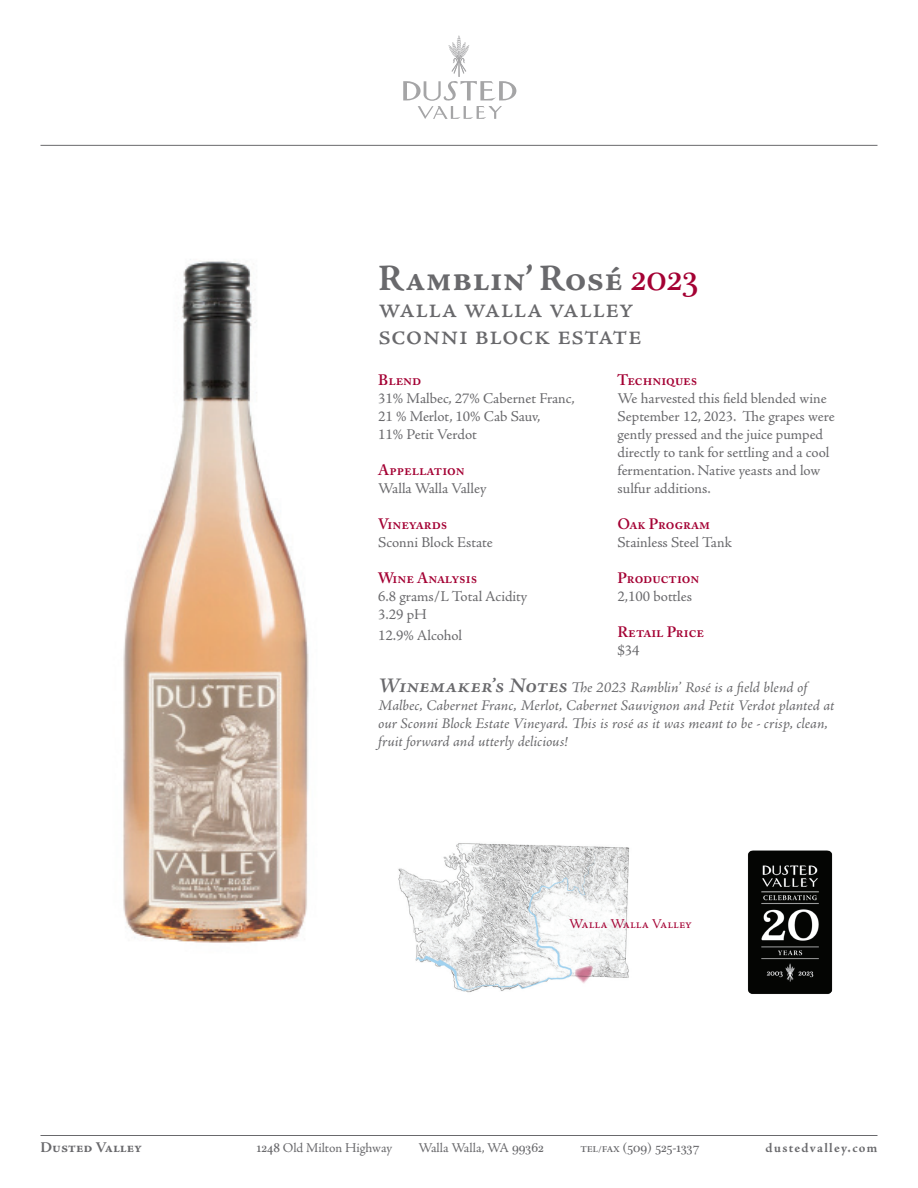
<style>
.page{position:relative;width:918px;height:1188px;background:#fff}
.page>*{position:absolute;margin:0;border:0;box-sizing:border-box;transform-origin:0 0}
.t1{font:700 37.5px "Adobe Jenson Pro";color:#69696c}
.t2{font:30px/27px "Adobe Jenson Pro";color:#69696c}
.t3{font:15px/18px "Adobe Jenson Pro";color:#69696c}
.t4{font:italic 15px/18px "Adobe Jenson Pro";letter-spacing:-.005em;color:#69696c}
.t5{font:600 15px "Adobe Caslon Pro";color:#a40133}
.t6{font:700 15px "Adobe Jenson Pro";color:#69696c}
.t7{font:13.5px "Adobe Jenson Pro";letter-spacing:-.015em;color:#69696c}
.t8{font:13.5px "Plantagenet Cherokee";color:#69696c}
.t9{font:700 13.5px "Adobe Jenson Pro";color:#69696c}
.t10{font:13.5px "Adobe Jenson Pro";color:#a40133}
.s1{font-family:"Plantagenet Cherokee";font-weight:400;color:#a40133}
.s2{font-weight:600;font-size:21px}
.s3{font-family:"Plantagenet Cherokee"}
.s4{font-family:"Adobe Jenson Pro";font-weight:700;font-size:9px}
</style>
<div class="page">
<svg style="left:403px;top:35px;width:113px;height:84px"></svg>
<hr style="left:40px;top:145px;width:838px;height:1px;background:#69696c">
<hr style="left:40px;top:1135px;width:838px;height:1px;background:#69696c">
<img style="left:123px;top:259px;width:186px;height:684px">
<img style="left:398px;top:843px;width:232px;height:150px">
<img style="left:748px;top:850px;width:85px;height:144px">
<h1 class="t1" style="left:378px;top:257px;width:322px">Ramblin’ RosÉ <span class="s1">2023</span></h1>
<h2 class="t2" style="left:378px;top:295px;width:265px">walla walla valley sconni block estate</h2>
<p class="t5" style="left:378px;top:371px;width:45px">Blend</p>
<p class="t3" style="left:378px;top:389px;width:198px">31% Malbec, 27% Cabernet Franc,<br>21 % Merlot, 10% Cab Sauv,<br>11% Petit Verdot</p>
<p class="t5" style="left:378px;top:461px;width:88px">Appellation</p>
<p class="t3" style="left:378px;top:479px;width:110px">Walla Walla Valley</p>
<p class="t5" style="left:378px;top:515px;width:71px">Vineyards</p>
<p class="t3" style="left:378px;top:533px;width:116px">Sconni Block Estate</p>
<p class="t5" style="left:378px;top:569px;width:101px">Wine Analysis</p>
<p class="t3" style="left:378px;top:587px;width:151px">6.8 grams/L Total Acidity<br>3.29 pH</p>
<p class="t3" style="left:378px;top:627px;width:85px">12.9% Alcohol</p>
<p class="t5" style="left:618px;top:371px;width:81px">Techniques</p>
<p class="t3" style="left:618px;top:389px;width:219px">We harvested this field blended wine September 12, 2023. The grapes were gently pressed and the juice pumped directly to tank for settling and a cool fermentation. Native yeasts and low sulfur additions.</p>
<p class="t5" style="left:618px;top:515px;width:94px">Oak Program</p>
<p class="t3" style="left:618px;top:533px;width:116px">Stainless Steel Tank</p>
<p class="t5" style="left:618px;top:569px;width:83px">Production</p>
<p class="t3" style="left:618px;top:587px;width:76px">2,100 bottles</p>
<p class="t5" style="left:618px;top:623px;width:88px">Retail Price</p>
<p class="t3" style="left:618px;top:641px;width:24px">$34</p>
<p class="t4" style="left:378px;top:679px;width:458px"><span class="s2">Winemaker’s Notes</span> The 2023 Ramblin’ Rosé is a field blend of Malbec, Cabernet Franc, Merlot, Cabernet Sauvignon and Petit Verdot planted at our Sconni Block Estate Vineyard. This is rosé as it was meant to be - crisp, clean, fruit forward and utterly delicious!</p>
<p class="t10" style="left:569px;top:916px;width:124px">Walla Walla Valley</p>
<p class="t6" style="left:40px;top:1138px;width:103px">Dusted Valley</p>
<p class="t7" style="left:257px;top:1140px;width:137px"><span class="s3">1248</span> Old Milton Highway</p>
<p class="t7" style="left:419px;top:1140px;width:127px">Walla Walla, WA <span class="s3">99362</span></p>
<p class="t8" style="left:580px;top:1139px;width:120px"><span class="s4">TEL/FAX</span> (509) 525-1337</p>
<p class="t9" style="left:766px;top:1140px;width:113px">dustedvalley.com</p>
</div>
